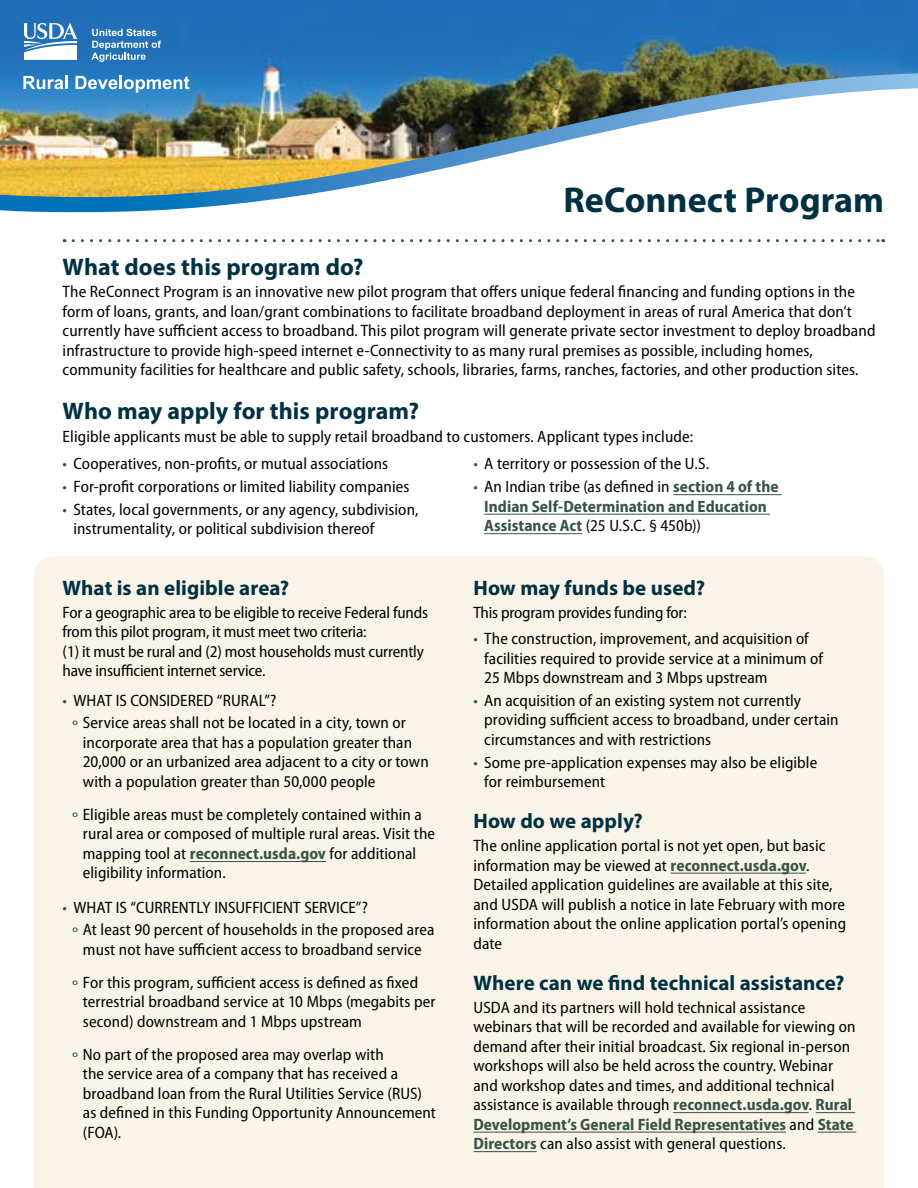
<style>
.page{position:relative;width:918px;height:1188px;background:#fff}
.page>*{position:absolute;margin:0;border:0;box-sizing:border-box;transform-origin:0 0}
.t1{font:700 36px "Myriad Pro";color:#003142}
.t2{font:700 24px "Myriad Pro";color:#003142}
.t3{font:700 21px "Myriad Pro";color:#003142}
.t4{font:semi-condensed 16.5px/19.5px "Myriad Pro";letter-spacing:.01em;color:#000}
.t5{font:semi-condensed 16.5px/19.5px "Myriad Pro";letter-spacing:-.01em;color:#000}
.t6{font:700 semi-condensed 16.5px/19.5px "Myriad Pro";letter-spacing:.005em;color:#375449}
.s1{color:#375449}
.s2{font-family:"Adobe Garamond Pro";font-weight:700;font-stretch:normal;color:#375449}
.s3{font-weight:700;color:#375449}
.s4{font-weight:400}
.s5{font-weight:400;color:#000}
</style>
<div class="page">
<div style="left:34px;top:556px;width:850px;height:632px;background:#faf4e8"></div>
<img style="left:0;top:0;width:918px;height:73px">
<img style="left:0;top:73px;width:918px;height:139px">
<svg style="left:23px;top:76px;width:45px;height:13px"></svg>
<svg style="left:76px;top:76px;width:113px;height:17px"></svg>
<svg style="left:91px;top:29px;width:70px;height:33px;background:#5792c9"></svg>
<svg style="left:23px;top:23px;width:55px;height:37px"></svg>
<svg style="left:73px;top:239px;width:811px;height:3px"></svg>
<hr style="left:673px;top:494px;width:109px;height:1px;background:#375449">
<hr style="left:484px;top:514px;width:286px;height:1px;background:#375449">
<hr style="left:484px;top:533px;width:98px;height:1px;background:#375449">
<hr style="left:190px;top:861px;width:136px;height:1px;background:#375449">
<hr style="left:671px;top:873px;width:135px;height:1px;background:#375449">
<hr style="left:673px;top:1112px;width:136px;height:1px;background:#375449">
<hr style="left:816px;top:1112px;width:39px;height:1px;background:#375449">
<hr style="left:473px;top:1132px;width:313px;height:1px;background:#375449">
<hr style="left:818px;top:1132px;width:38px;height:1px;background:#375449">
<hr style="left:473px;top:1151px;width:64px;height:1px;background:#375449">
<h1 class="t1" style="left:563px;top:177px;width:322px">ReConnect Program</h1>
<h2 class="t2" style="left:63px;top:251px;width:302px">What does this program do?</h2>
<p class="t4" style="left:63px;top:282px;width:814px">The ReConnect Program is an innovative new pilot program that offers unique federal financing and funding options in the form of loans, grants, and loan/grant combinations to facilitate broadband deployment in areas of rural America that don’t currently have sufficient access to broadband. This pilot program will generate private sector investment to deploy broadband infrastructure to provide high-speed internet e-Connectivity to as many rural premises as possible, including homes, community facilities for healthcare and public safety, schools, libraries, farms, ranches, factories, and other production sites.</p>
<h2 class="t2" style="left:63px;top:396px;width:358px">Who may apply for this program?</h2>
<p class="t4" style="left:63px;top:427px;width:632px">Eligible applicants must be able to supply retail broadband to customers. Applicant types include:</p>
<p class="t4" style="left:63px;top:454px;width:327px"><span class="s1">•</span> Cooperatives, non-profits, or mutual associations</p>
<p class="t4" style="left:63px;top:477px;width:348px"><span class="s1">•</span> For-profit corporations or limited liability companies</p>
<p class="t4" style="left:73px;top:500px;width:347px;text-indent:-11px"><span class="s1">•</span> States, local governments, or any agency, subdivision, instrumentality, or political subdivision thereof</p>
<p class="t3" style="left:63px;top:574px;width:228px">What is an eligible area?</p>
<p class="t5" style="left:63px;top:603px;width:367px">For a geographic area to be eligible to receive Federal funds from this pilot program, it must meet two criteria:<br>(1) it must be rural and (2) most households must currently have insufficient internet service.</p>
<p class="t4" style="left:72px;top:689px;width:335px;line-height:22.8px;text-indent:-9px"><span class="s1">•</span> WHAT IS CONSIDERED “RURAL”?<br><span class="s2">°</span> Service areas shall not be located in a city, town or</p>
<p class="t4" style="left:83px;top:733px;width:347px">incorporate area that has a population greater than<br>20,000 or an urbanized area adjacent to a city or town with a population greater than 50,000 people</p>
<p class="t4" style="left:83px;top:805px;width:354px;text-indent:-11px"><span class="s2">°</span> Eligible areas must be completely contained within a rural area or composed of multiple rural areas. Visit the mapping tool at <span class="s3">reconnect.usda.gov</span> for additional eligibility information.</p>
<p class="t4" style="left:72px;top:896px;width:364px;line-height:22.8px;text-indent:-9px"><span class="s1">•</span> WHAT IS “CURRENTLY INSUFFICIENT SERVICE”?<br><span class="s2">°</span> At least 90 percent of households in the proposed area</p>
<p class="t4" style="left:72px;top:933px;width:351px;line-height:33px;text-align:right">must not have sufficient access to broadband service<br><span class="s2">°</span> For this program, sufficient access is defined as fixed</p>
<p class="t4" style="left:83px;top:992px;width:354px">terrestrial broadband service at 10 Mbps (megabits per second) downstream and 1 Mbps upstream</p>
<p class="t4" style="left:83px;top:1045px;width:355px;text-indent:-11px"><span class="s2">°</span> No part of the proposed area may overlap with<br>the service area of a company that has received a broadband loan from the Rural Utilities Service (RUS) as defined in this Funding Opportunity Announcement (FOA).</p>
<p class="t4" style="left:473px;top:454px;width:237px"><span class="s1">•</span> A territory or possession of the U.S.</p>
<p class="t6" style="left:484px;top:477px;width:296px;text-indent:-11px"><span class="s4">•</span> <span class="s5">An Indian tribe (as defined in</span> section 4 of the<br>Indian Self-Determination and Education<br>Assistance Act <span class="s5">(25 U.S.C. § 450b))</span></p>
<p class="t3" style="left:473px;top:574px;width:233px">How may funds be used?</p>
<p class="t5" style="left:473px;top:603px;width:215px">This program provides funding for:</p>
<p class="t4" style="left:484px;top:629px;width:340px;text-indent:-11px"><span class="s1">•</span> The construction, improvement, and acquisition of facilities required to provide service at a minimum of<br>25 Mbps downstream and 3 Mbps upstream</p>
<p class="t4" style="left:484px;top:691px;width:356px;text-indent:-11px"><span class="s1">•</span> An acquisition of an existing system not currently providing sufficient access to broadband, under certain circumstances and with restrictions</p>
<p class="t4" style="left:484px;top:753px;width:335px;text-indent:-11px"><span class="s1">•</span> Some pre-application expenses may also be eligible for reimbursement</p>
<p class="t3" style="left:473px;top:808px;width:171px">How do we apply?</p>
<p class="t4" style="left:473px;top:836px;width:374px">The online application portal is not yet open, but basic information may be viewed at <span class="s3">reconnect.usda.gov</span>.<br>Detailed application guidelines are available at this site, and USDA will publish a notice in late February with more information about the online application portal’s opening date</p>
<p class="t3" style="left:473px;top:969px;width:373px">Where can we find technical assistance?</p>
<p class="t4" style="left:473px;top:998px;width:384px">USDA and its partners will hold technical assistance webinars that will be recorded and available for viewing on demand after their initial broadcast. Six regional in-person workshops will also be held across the country. Webinar and workshop dates and times, and additional technical assistance is available through <span class="s3">reconnect.usda.gov</span>. <span class="s3">Rural Development’s General Field Representatives</span> and <span class="s3">State Directors</span> can also assist with general questions.</p>
</div>
